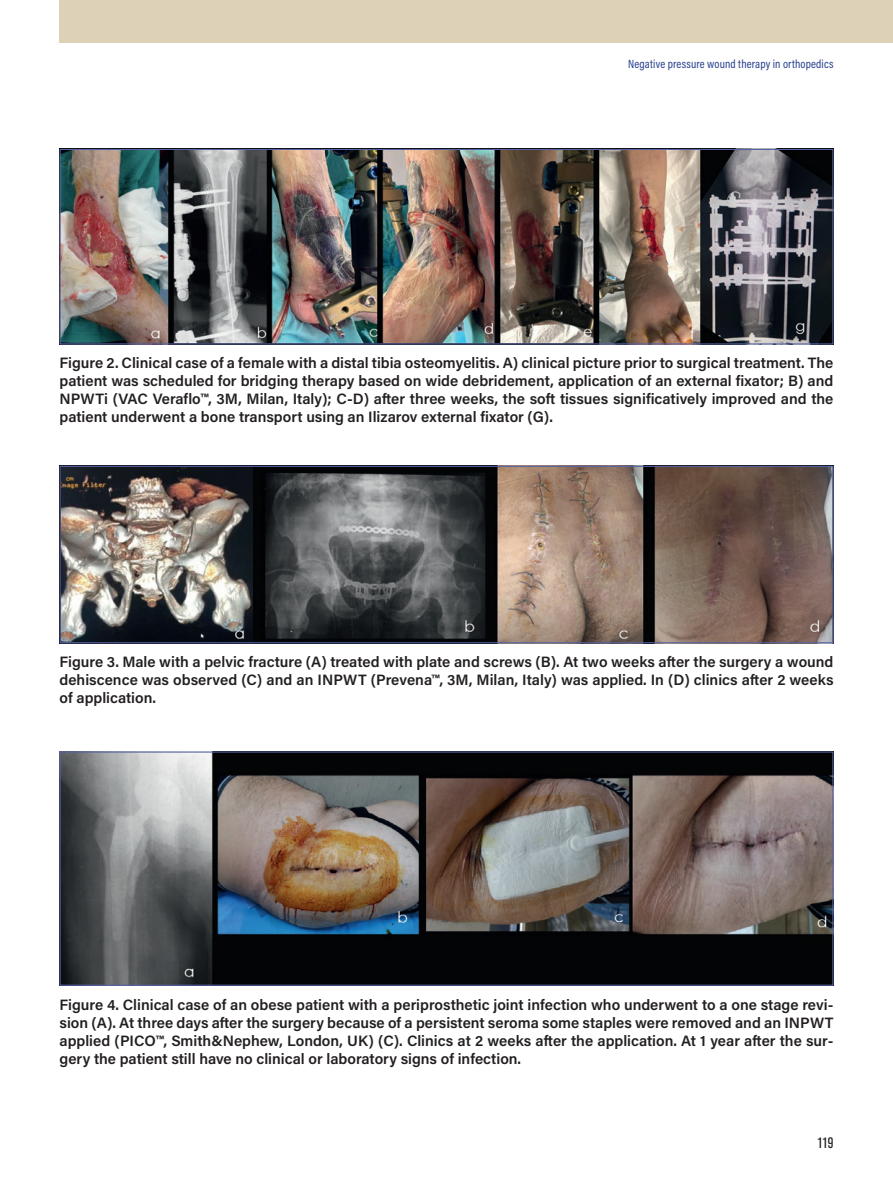
<style>
.page{position:relative;width:893px;height:1191px;background:#fff}
.page>*{position:absolute;margin:0;border:0;box-sizing:border-box;transform-origin:0 0}
.t1{font:600 15px/18px "Acumin Pro";color:#231f20;text-align:justify}
.t2{font:condensed 15px "Akzidenz Grotesk BQ";color:#231f20}
.t3{font:12px "Acumin Pro Cond";letter-spacing:.01em;color:#253f8e}
</style>
<div class="page">
<div style="left:60px;top:0;width:833px;height:43px;background:#ddd1b8"></div>
<img style="left:62px;top:151px;width:769px;height:191px">
<div style="left:60px;top:149px;width:773px;height:195px;border:1px solid #5861a3"></div>
<img style="left:62px;top:468px;width:769px;height:173px">
<div style="left:60px;top:466px;width:773px;height:177px;border:1px solid #5861a3"></div>
<img style="left:62px;top:753px;width:769px;height:230px">
<div style="left:60px;top:751px;width:773px;height:234px;border:1px solid #5861a3"></div>
<p class="t3" style="left:628px;top:56px;width:207px">Negative pressure wound therapy in orthopedics</p>
<p class="t1" style="left:60px;top:353px;width:775px">Figure 2. Clinical case of a female with a distal tibia osteomyelitis. A) clinical picture prior to surgical treatment. The patient was scheduled for bridging therapy based on wide debridement, application of an external fixator; B) and NPWTi (VAC Veraflo™, 3M, Milan, Italy); C-D) after three weeks, the soft tissues significatively improved and the patient underwent a bone transport using an Ilizarov external fixator (G).</p>
<p class="t1" style="left:60px;top:652px;width:775px">Figure 3. Male with a pelvic fracture (A) treated with plate and screws (B). At two weeks after the surgery a wound dehiscence was observed (C) and an INPWT (Prevena™, 3M, Milan, Italy) was applied. In (D) clinics after 2 weeks of application.</p>
<p class="t1" style="left:60px;top:994px;width:775px">Figure 4. Clinical case of an obese patient with a periprosthetic joint infection who underwent to a one stage revi&shy;sion (A). At three days after the surgery because of a persistent seroma some staples were removed and an INPWT applied (PICO™, Smith&amp;Nephew, London, UK) (C). Clinics at 2 weeks after the application. At 1 year after the sur&shy;gery the patient still have no clinical or laboratory signs of infection.</p>
<p class="t2" style="left:817px;top:1134px;width:17px">119</p>
</div>
